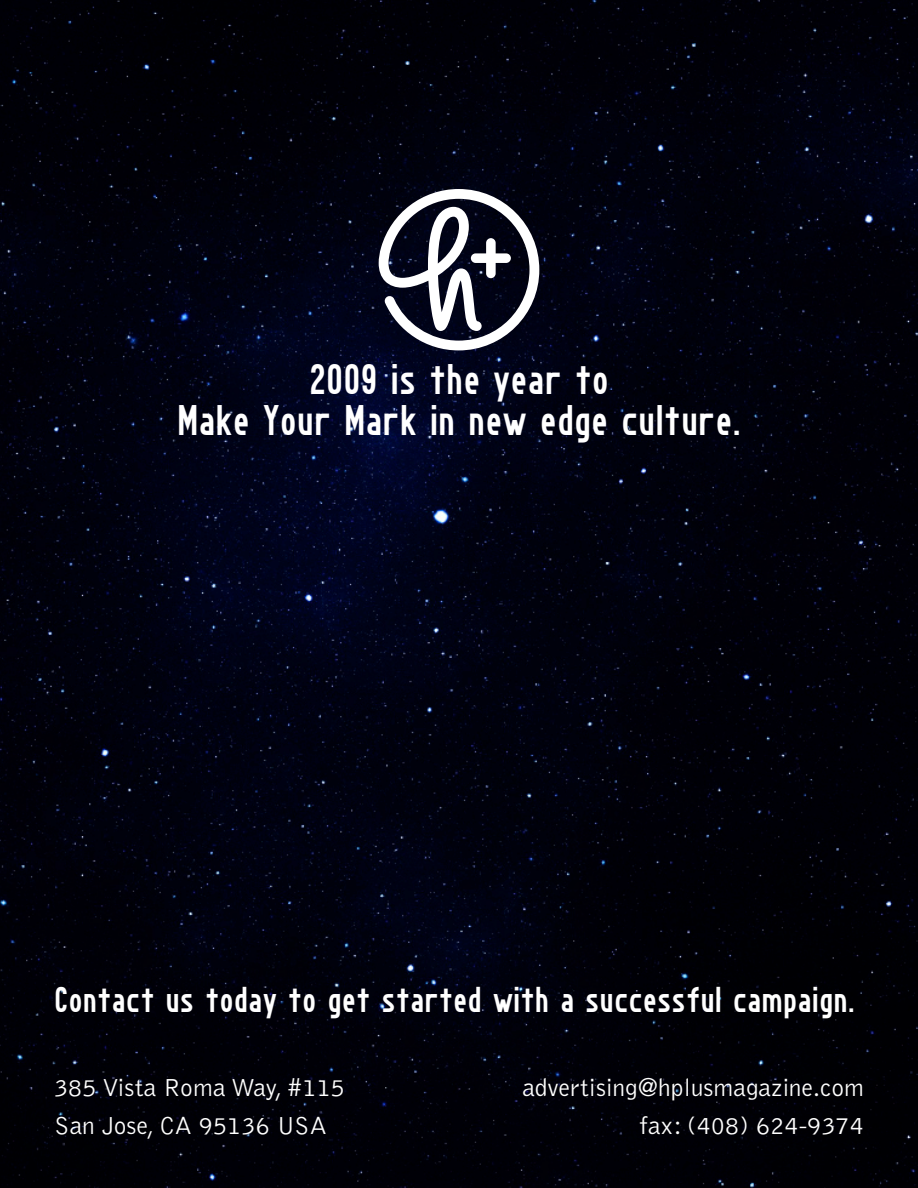
<style>
.page{position:relative;width:918px;height:1188px;background:#fff}
.page>*{position:absolute;margin:0;border:0;box-sizing:border-box;transform-origin:0 0}
.t1{font:37.5px "Go Long";color:#fff}
.t2{font:31.5px "Go Long";color:#fff}
.t3{font:300 25.5px "Bell Gothic";color:#fff}
</style>
<div class="page">
<img style="left:0;top:0;width:918px;height:1188px">
<svg style="left:379px;top:189px;width:160px;height:161px"></svg>
<p class="t1" style="left:309px;top:365px;width:301px">2009 is the year to</p>
<p class="t1" style="left:177px;top:405px;width:565px">Make Your Mark in new edge culture.</p>
<p class="t2" style="left:54px;top:987px;width:803px">Contact us today to get started with a successful campaign.</p>
<p class="t3" style="left:54px;top:1074px;width:293px">385 Vista Roma Way, #115</p>
<p class="t3" style="left:54px;top:1112px;width:272px">San Jose, CA 95136 U SA</p>
<p class="t3" style="left:522px;top:1074px;width:343px">advertising@hplusmagazine.com</p>
<p class="t3" style="left:639px;top:1112px;width:226px">fax: (408) 624-9374</p>
</div>
